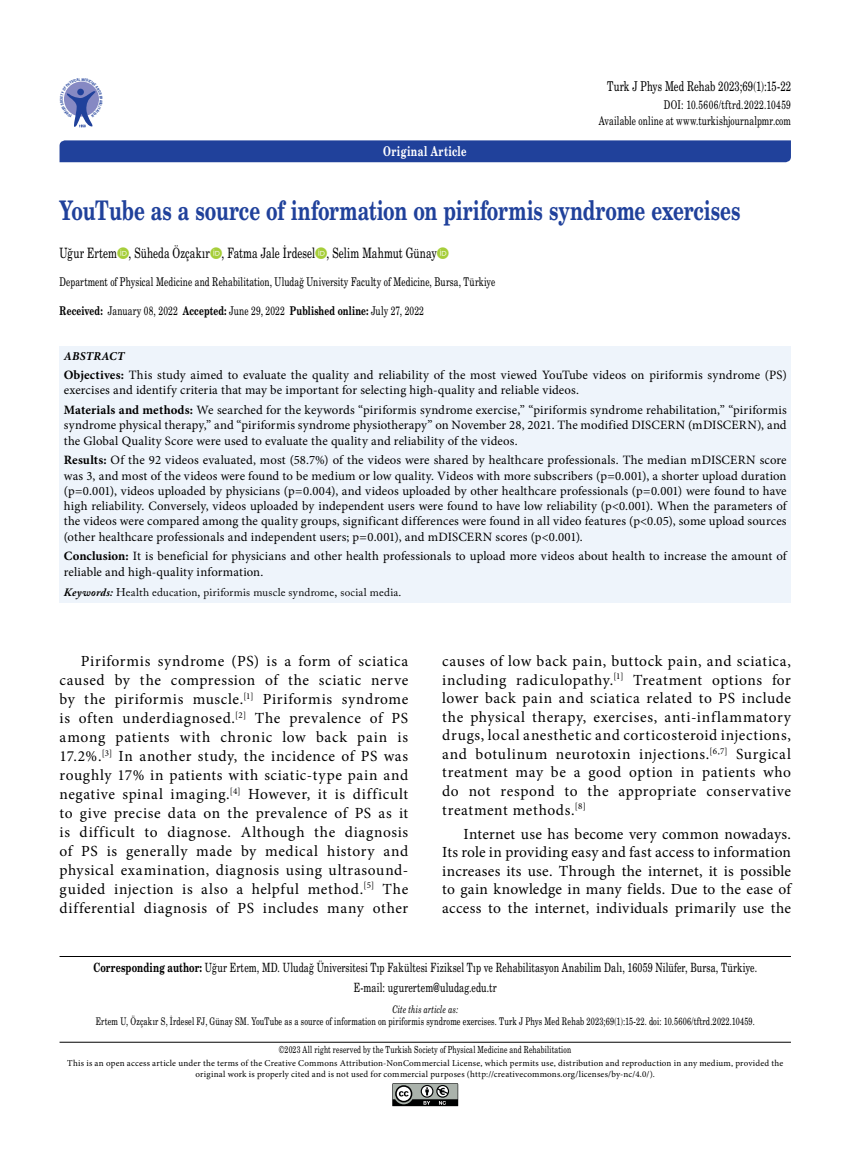
<style>
.page{position:relative;width:859px;height:1170px;background:#fff}
.page>*{position:absolute;margin:0;border:0;box-sizing:border-box;transform-origin:0 0}
.t1{font:27px "Madison Bold Tr";letter-spacing:-.005em;color:#20419b}
.t2{font:15.45px/18.9px "Minion Pro";letter-spacing:.03em;color:#000;text-align:justify}
.t3{font:14.25px "Madison Tr";letter-spacing:.005em;color:#000}
.t4{font:13.5px "Madison Tr";letter-spacing:.005em;color:#000}
.t5{font:13.5px "Madison Bold Tr";letter-spacing:.03em;color:#fff}
.t6{font:12.75px/15.3px "Minion Pro";letter-spacing:.01em;color:#000}
.t7{font:12.75px/19.5px "Madison Tr";letter-spacing:.01em;color:#000;text-align:center}
.t8{font:12px/15.6px "Madison Tr";letter-spacing:.01em;color:#000;text-align:right}
.t9{font:italic 700 12px "Minion Pro";letter-spacing:.015em;color:#000}
.t10{font:11.25px "Adobe Caslon Pro";letter-spacing:.02em;color:#000}
.t11{font:10.5px "Madison Tr";letter-spacing:.015em;color:#000}
.t12{font:10.5px "Madison Italic Tr";letter-spacing:.015em;color:#000}
.t13{font:9.75px "Madison Tr";letter-spacing:.02em;color:#000}
.t14{font:9px/10.8px "Minion Pro";letter-spacing:.02em;color:#000;text-align:center}
.t15{font:3.6px "Helvetica Cond Bold Tr";color:#20419b}
.s1{font-family:"Madison Bold Tr"}
.s2{font-weight:700}
.s3{font-weight:700;font-style:italic}
</style>
<div class="page">
<div style="left:60px;top:140px;width:731px;height:22px;background:#20419b"></div>
<div style="left:60px;top:346px;width:731px;height:257px;background:#eef4fb"></div>
<hr style="left:60px;top:956px;width:731px;height:1px;background:#000">
<hr style="left:60px;top:1041px;width:731px;height:1px;background:#000">
<svg style="left:392px;top:1083px;width:66px;height:23px;background:#727572"></svg>
<svg style="left:64px;top:81px;width:35px;height:47px"></svg>
<p class="t15" style="left:59px;top:100px;width:4px;rotate:-90deg">C</p>
<p class="t5" style="left:383px;top:143px;width:85px">Original Article</p>
<p class="t4" style="left:607px;top:78px;width:185px">Turk J Phys Med Rehab 2023;69(1):15-22</p>
<p class="t8" style="left:599px;top:97px;width:194px">DOI: 10.5606/tftrd.2022.10459<br>Available online at www.turkishjournalpmr.com</p>
<h1 class="t1" style="left:60px;top:193px;width:683px">YouTube as a source of information on piriformis syndrome exercises</h1>
<p class="t3" style="left:60px;top:244px;width:379px">Uğur Ertem , Süheda Özçakır , Fatma Jale İrdesel , Selim Mahmut Günay</p>
<p class="t8" style="left:60px;top:273px;width:437px">Department of Physical Medicine and Rehabilitation, Uludağ University Faculty of Medicine, Bursa, Türkiye</p>
<p class="t8" style="left:60px;top:302px;width:366px"><span class="s1">Received:</span> January 08, 2022 <span class="s1">Accepted:</span> June 29, 2022 <span class="s1">Published online:</span> July 27, 2022</p>
<p class="t9" style="left:64px;top:347px;width:62px">ABSTRACT</p>
<p class="t6" style="left:64px;top:367px;width:724px"><span class="s2">Objectives:</span> This study aimed to evaluate the quality and reliability of the most viewed YouTube videos on piriformis syndrome (PS) exercises and identify criteria that may be important for selecting high-quality and reliable videos.</p>
<p class="t6" style="left:64px;top:402px;width:724px;text-align:justify"><span class="s2">Materials and methods:</span> We searched for the keywords “piriformis syndrome exercise,” “piriformis syndrome rehabilitation,” “piriformis syndrome physical therapy,” and “piriformis syndrome physiotherapy” on November 28, 2021. The modified DISCERN (mDISCERN), and the Global Quality Score were used to evaluate the quality and reliability of the videos.</p>
<p class="t6" style="left:64px;top:452px;width:724px;text-align:justify"><span class="s2">Results:</span> Of the 92 videos evaluated, most (58.7%) of the videos were shared by healthcare professionals. The median mDISCERN score was 3, and most of the videos were found to be medium or low quality. Videos with more subscribers (p=0.001), a shorter upload duration (p=0.001), videos uploaded by physicians (p=0.004), and videos uploaded by other healthcare professionals (p=0.001) were found to have high reliability. Conversely, videos uploaded by independent users were found to have low reliability (p&lt;0.001). When the parameters of the videos were compared among the quality groups, significant differences were found in all video features (p&lt;0.05), some upload sources (other healthcare professionals and independent users; p=0.001), and mDISCERN scores (p&lt;0.001).</p>
<p class="t6" style="left:64px;top:548px;width:724px"><span class="s2">Conclusion:</span> It is beneficial for physicians and other health professionals to upload more videos about health to increase the amount of reliable and high-quality information.</p>
<p class="t10" style="left:64px;top:585px;width:339px"><span class="s3">Keywords:</span> Health education, piriformis muscle syndrome, social media.</p>
<p class="t2" style="left:60px;top:651px;width:350px;text-indent:21px">Piriformis syndrome (PS) is a form of sciatica caused by the compression of the sciatic nerve by the piriformis muscle.<sup>[1]</sup> Piriformis syndrome is often underdiagnosed.<sup>[2]</sup> The prevalence of PS among patients with chronic low back pain is 17.2%.<sup>[3]</sup> In another study, the incidence of PS was roughly 17% in patients with sciatic-type pain and negative spinal imaging.<sup>[4]</sup> However, it is difficult to give precise data on the prevalence of PS as it is difficult to diagnose. Although the diagnosis of PS is generally made by medical history and physical examination, diagnosis using ultrasound&shy;guided injection is also a helpful method.<sup>[5]</sup> The differential diagnosis of PS includes many other</p>
<p class="t2" style="left:442px;top:652px;width:350px">causes of low back pain, buttock pain, and sciatica, including radiculopathy.<sup>[1]</sup> Treatment options for lower back pain and sciatica related to PS include the physical therapy, exercises, anti-inflammatory drugs, local anesthetic and corticosteroid injections, and botulinum neurotoxin injections.<sup>[6,7]</sup> Surgical treatment may be a good option in patients who do not respond to the appropriate conservative treatment methods.<sup>[8]</sup></p>
<p class="t2" style="left:442px;top:824px;width:350px;text-indent:21px">Internet use has become very common nowadays.<br>Its role in providing easy and fast access to information increases its use. Through the internet, it is possible to gain knowledge in many fields. Due to the ease of access to the internet, individuals primarily use the</p>
<p class="t7" style="left:93px;top:957px;width:665px"><span class="s1">Corresponding author:</span> Uğur Ertem, MD. Uludağ Üniversitesi Tıp Fakültesi Fiziksel Tıp ve Rehabilitasyon Anabilim Dalı, 16059 Nilüfer, Bursa, Türkiye.<br>E-mail: ugurertem@uludag.edu.tr</p>
<p class="t12" style="left:392px;top:1002px;width:67px">Cite this article as:</p>
<p class="t11" style="left:96px;top:1014px;width:660px">Ertem U, Özçakır S, İrdesel FJ, Günay SM. YouTube as a source of information on piriformis syndrome exercises. Turk J Phys Med Rehab 2023;69(1):15-22. doi: 10.5606/tftrd.2022.10459.</p>
<p class="t14" style="left:67px;top:1057px;width:717px">This is an open access article under the terms of the Creative Commons Attribution-NonCommercial License, which permits use, distribution and reproduction in any medium, provided the original work is properly cited and is not used for commercial purposes (http://creativecommons.org/licenses/by-nc/4.0/).</p>
<p class="t13" style="left:279px;top:1043px;width:293px">©2023 All right reserved by the Turkish Society of Physical Medicine and Rehabilitation</p>
</div>
